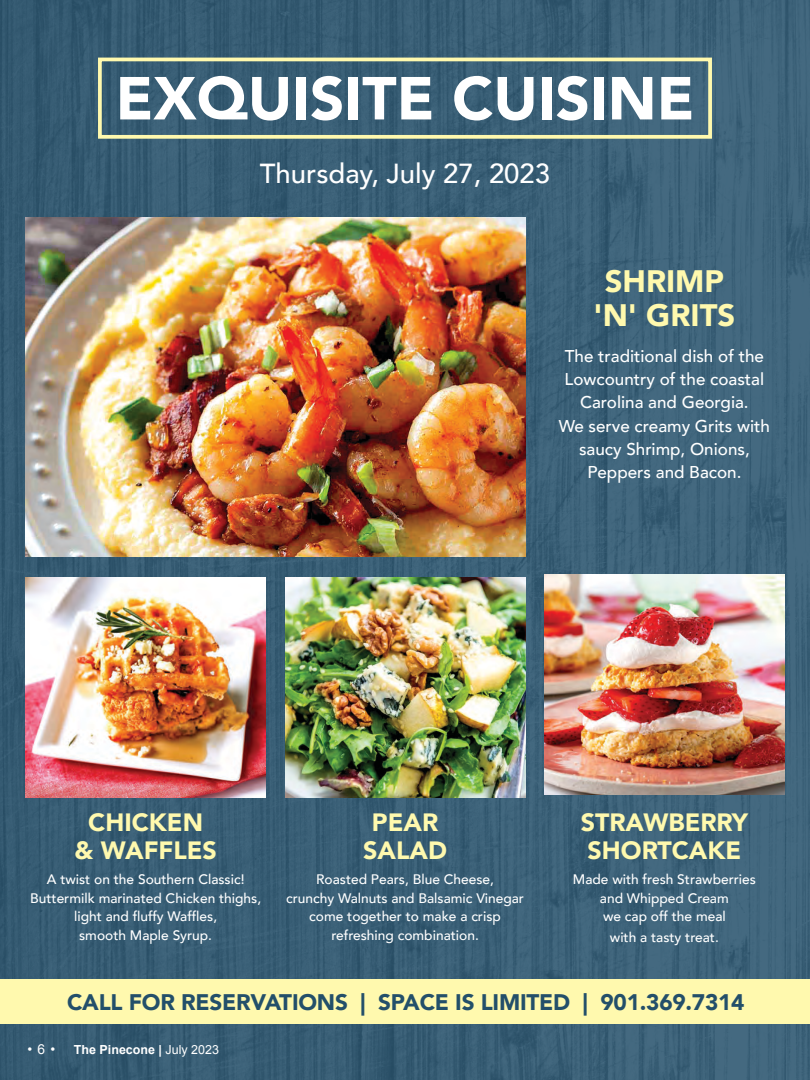
<style>
.page{position:relative;width:810px;height:1080px;background:#3a6077}
.page>*{position:absolute;margin:0;border:0;box-sizing:border-box;transform-origin:0 0}
.t1{font:900 60px "Avenir";color:#fff}
.t2{font:900 31px "Avenir";color:#fff9ae}
.t3{font:500 27.5px "Avenir";color:#fff}
.t4{font:900 25px "Avenir";color:#fff9ae}
.t5{font:900 22.5px "Avenir";letter-spacing:-.01em;color:#234f6a}
.t6{font:500 17px "Avenir";color:#fff}
.t7{font:500 13.75px/18.8px "Avenir";color:#fff;text-align:center}
.t8{font:13.75px "Arial";color:#fff}
.t9{font:700 12.5px "Arial";color:#fff}
.s1{font-style:italic}
.s2{font-weight:400}
</style>
<div class="page">
<div style="left:0;top:979px;width:810px;height:45px;background:#fff9ae"></div>
<img style="left:286px;top:577px;width:240px;height:220px">
<img style="left:26px;top:577px;width:240px;height:220px">
<img style="left:544px;top:575px;width:241px;height:220px">
<img style="left:26px;top:218px;width:500px;height:338px">
<div style="left:98px;top:58px;width:614px;height:81px;border:4px solid #fff9ae"></div>
<p class="t1" style="left:116px;top:47px;width:580px">EXQUISITE CUISINE</p>
<p class="t3" style="left:260px;top:149px;width:292px">Thursday, July 27, 2023</p>
<p class="t2" style="left:605px;top:255px;width:121px">SHRIMP</p>
<p class="t2" style="left:594px;top:289px;width:143px">'N' GRITS</p>
<p class="t6" style="left:565px;top:341px;width:201px">The traditional dish of the</p>
<p class="t6" style="left:565px;top:364px;width:201px">Lowcountry of the coastal</p>
<p class="t6" style="left:580px;top:388px;width:170px">Carolina and Georgia.</p>
<p class="t6" style="left:559px;top:411px;width:213px">We serve creamy Grits with</p>
<p class="t6" style="left:579px;top:434px;width:172px">saucy Shrimp, Onions,</p>
<p class="t6" style="left:587px;top:457px;width:156px">Peppers and Bacon.</p>
<p class="t4" style="left:88px;top:801px;width:116px">CHICKEN</p>
<p class="t4" style="left:74px;top:829px;width:144px">&amp; WAFFLES</p>
<p class="t7" style="left:30px;top:869px;width:232px">A twist on the Southern Classic!<br>Buttermilk marinated Chicken thighs, light and fluffy Waffles,</p>
<p class="t7" style="left:79px;top:925px;width:134px">smooth Maple Syrup.</p>
<p class="t4" style="left:372px;top:801px;width:68px">PEAR</p>
<p class="t4" style="left:363px;top:829px;width:85px">SALAD</p>
<p class="t7" style="left:316px;top:869px;width:179px">Roasted Pears, Blue Cheese,</p>
<p class="t7" style="left:286px;top:888px;width:239px">crunchy Walnuts and Balsamic Vinegar come together to make a crisp refreshing combination.</p>
<p class="t4" style="left:581px;top:801px;width:169px">STRAWBERRY</p>
<p class="t4" style="left:588px;top:829px;width:155px">SHORTCAKE</p>
<p class="t7" style="left:573px;top:869px;width:185px">Made with fresh Strawberries</p>
<p class="t7" style="left:600px;top:888px;width:130px">and Whipped Cream</p>
<p class="t7" style="left:603px;top:907px;width:124px">we cap off the meal</p>
<p class="t7" style="left:610px;top:927px;width:110px">with a tasty treat.</p>
<p class="t5" style="left:67px;top:983px;width:679px">CALL FOR RESERVATIONS | SPACE IS LIMITED | 901.369.7314</p>
<p class="t8" style="left:28px;top:1040px;width:29px">• 6 •</p>
<p class="t9" style="left:74px;top:1041px;width:147px">The Pinecone <span class="s1">|</span> <span class="s2">July 2023</span></p>
</div>
